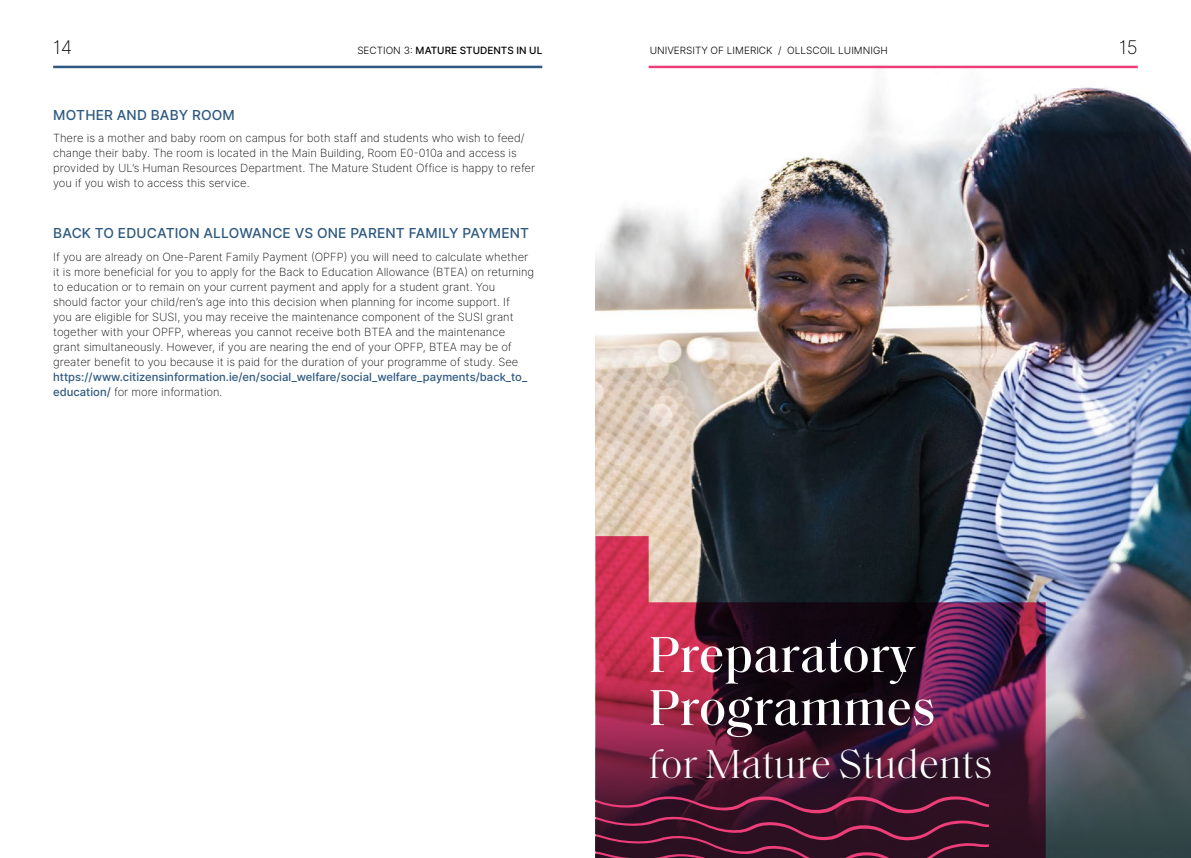
<style>
.page{position:relative;width:1191px;height:858px;background:#fff}
.page>*{position:absolute;margin:0;border:0;box-sizing:border-box;transform-origin:0 0}
.t1{font:500 51.25px/53px "Saol Standard";color:#fff}
.t2{font:300 41.25px "Saol Standard";color:#fff}
.t3{font:18.75px "Inter Extra Light BETA";color:#000}
.t4{font:500 13.75px "Inter";letter-spacing:.01em;color:#2d5980}
.t5{font:11.25px/15px "Inter Extra Light BETA";color:#000}
.t6{font:500 11.25px "Inter";color:#2d5980}
.t7{font:10px "Inter Light BETA";color:#000}
.t8{font:500 10px "Inter";color:#000}
.s1{font-family:"Inter Light BETA";font-weight:400}
.s2{font-family:"Inter";font-weight:500;color:#2d5980}
</style>
<div class="page">
<img style="left:595px;top:65px;width:596px;height:792px">
<img style="left:595px;top:536px;width:450px;height:321px">
<hr style="left:53px;top:66px;width:489px;height:2px;background:#2d5980">
<hr style="left:648px;top:66px;width:489px;height:2px;background:#ee3e79">
<h3 class="t3" style="left:53px;top:34px;width:21px">14</h3>
<p class="t8" style="left:357px;top:43px;width:186px"><span class="s1">SECTION 3:</span> MATURE STUDENTS IN UL</p>
<p class="t4" style="left:53px;top:105px;width:183px">MOTHER AND BABY ROOM</p>
<p class="t5" style="left:53px;top:131px;width:483px">There is a mother and baby room on campus for both staff and students who wish to feed/ change their baby. The room is located in the Main Building, Room E0-010a and access is provided by UL’s Human Resources Department. The Mature Student Office is happy to refer you if you wish to access this service.</p>
<p class="t4" style="left:53px;top:223px;width:477px">BACK TO EDUCATION ALLOWANCE VS ONE PARENT FAMILY PAYMENT</p>
<p class="t5" style="left:53px;top:249px;width:482px">If you are already on One-Parent Family Payment (OPFP) you will need to calculate whether it is more beneficial for you to apply for the Back to Education Allowance (BTEA) on returning to education or to remain on your current payment and apply for a student grant. You<br>should factor your child/ren’s age into this decision when planning for income support. If<br>you are eligible for SUSI, you may receive the maintenance component of the SUSI grant together with your OPFP, whereas you cannot receive both BTEA and the maintenance grant simultaneously. However, if you are nearing the end of your OPFP, BTEA may be of greater benefit to you because it is paid for the duration of your programme of study. See</p>
<p class="t6" style="left:53px;top:368px;width:475px">https://www.citizensinformation.ie/en/social_welfare/social_welfare_payments/back_to_</p>
<p class="t5" style="left:53px;top:384px;width:171px"><span class="s2">education/</span> for more information.</p>
<p class="t7" style="left:649px;top:43px;width:240px">UNIVERSITY OF LIMERICK / OLLSCOIL LUIMNIGH</p>
<h3 class="t3" style="left:1119px;top:34px;width:20px">15</h3>
<h1 class="t1" style="left:648px;top:624px;width:288px">Preparatory<br>Programmes</h1>
<h2 class="t2" style="left:648px;top:734px;width:345px">for Mature Students</h2>
</div>
